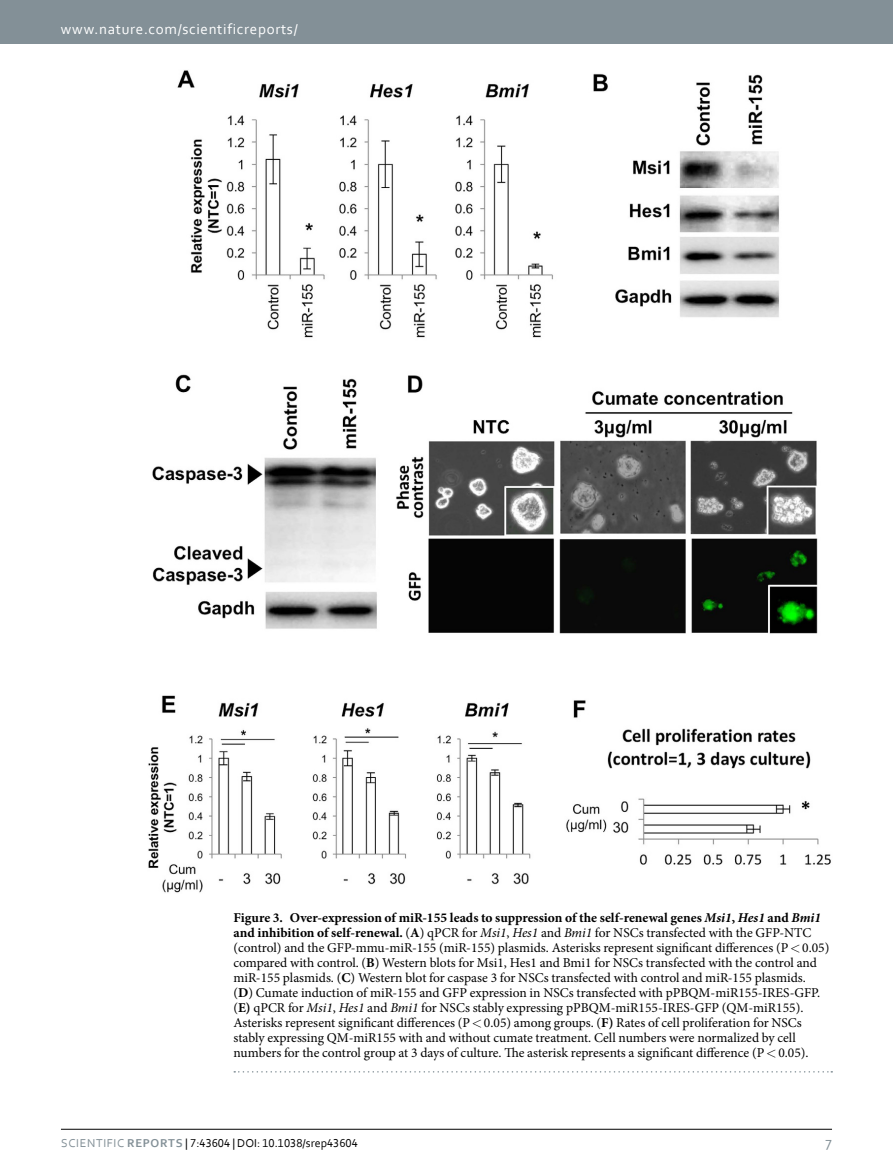
<style>
.page{position:relative;width:893px;height:1174px;background:#fff}
.page>*{position:absolute;margin:0;border:0;box-sizing:border-box;transform-origin:0 0}
.t1{font:15px "Corbel";letter-spacing:.045em;color:#fff}
.t2{font:15px "Corbel";color:#839097}
.t3{font:13.5px/15px "Minion Pro";color:#000}
.t4{font:12px "Corbel 2";color:#000}
.s1{font-weight:700}
.s2{font-weight:700;font-style:italic}
.s3{font-style:italic}
.s4{font-family:"Corbel";color:#839097}
.s5{font-family:"Corbel Bold 2";color:#839097}
</style>
<div class="page">
<div style="left:0;top:0;width:893px;height:43px;background:#839097"></div>
<hr style="left:61px;top:1129px;width:771px;height:1px;background:#000">
<img style="left:148px;top:70px;width:683px;height:823px">
<svg style="left:234px;top:1071px;width:598px;height:1px"></svg>
<p class="t1" style="left:61px;top:19px;width:238px">www.nature.com/scientificreports/</p>
<p class="t3" style="left:233px;top:910px;width:597px"><span class="s1">Figure 3. Over-expression of miR-155 leads to suppression of the self-renewal genes</span> <span class="s2">Msi1</span><span class="s1">,</span> <span class="s2">Hes1</span> <span class="s1">and</span> <span class="s2">Bmi1 </span><span class="s1">and inhibition of self-renewal.</span> (<span class="s1">A</span>) qPCR for <span class="s3">Msi1</span>, <span class="s3">Hes1</span> and <span class="s3">Bmi1</span> for NSCs transfected with the GFP-NTC (control) and the GFP-mmu-miR-155 (miR-155) plasmids. Asterisks represent significant differences (P 0.05) compared with control. (<span class="s1">B</span>) Western blots for Msi1, Hes1 and Bmi1 for NSCs transfected with the control and miR-155 plasmids. (<span class="s1">C</span>) Western blot for caspase 3 for NSCs transfected with control and miR-155 plasmids.<br>(<span class="s1">D</span>) Cumate induction of miR-155 and GFP expression in NSCs transfected with pPBQM-miR155-IRES-GFP. (<span class="s1">E)</span> qPCR for <span class="s3">Msi1</span>, <span class="s3">Hes1</span> and <span class="s3">Bmi1</span> for NSCs stably expressing pPBQM-miR155-IRES-GFP (QM-miR155).<br>Asterisks represent significant differences (P 0.05) among groups. (<span class="s1">F)</span> Rates of cell proliferation for NSCs stably expressing QM-miR155 with and without cumate treatment. Cell numbers were normalized by cell numbers for the control group at 3 days of culture. The asterisk represents a significant difference (P 0.05).</p>
<p class="t4" style="left:61px;top:1135px;width:298px"><span class="s4">SCIENTIFIC</span> <span class="s5">REPORTS</span> | 7:43604 | DOI: 10.1038/srep43604</p>
<p class="t2" style="left:826px;top:1132px;width:8px">7</p>
</div>
